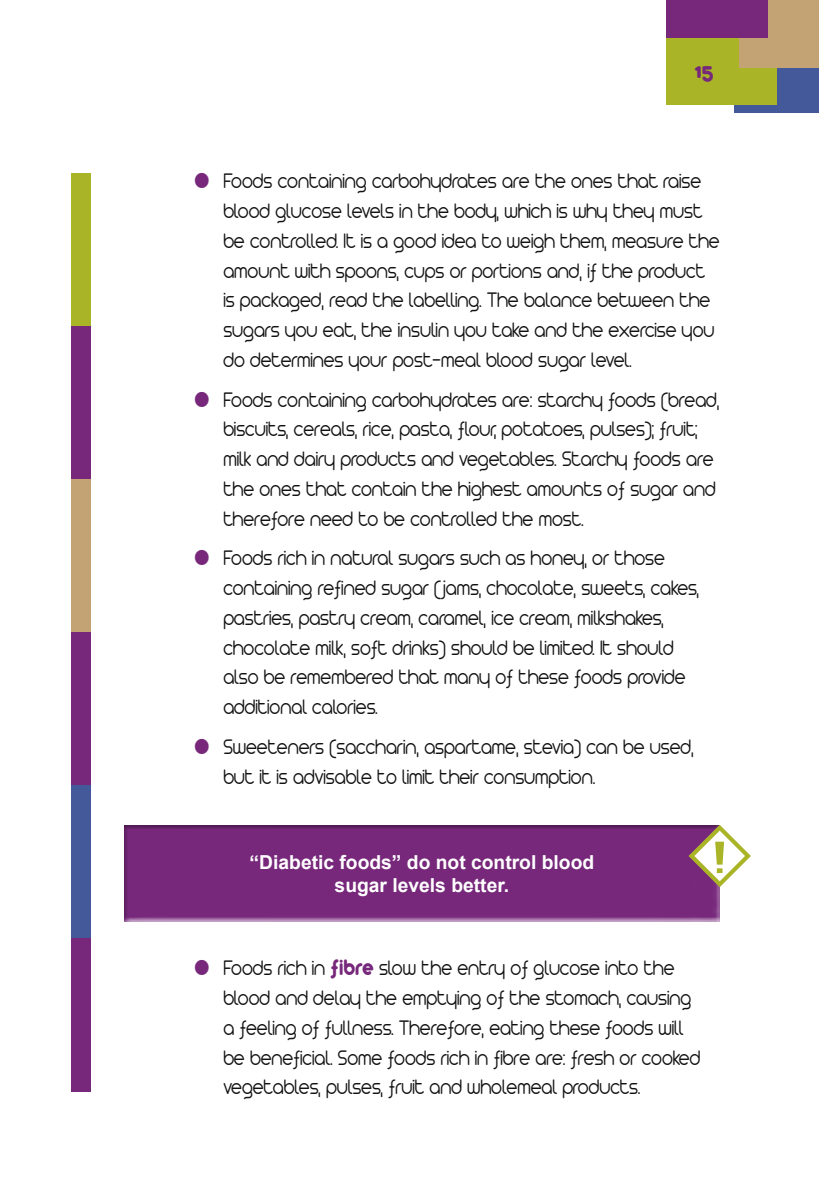
<style>
.page{position:relative;width:819px;height:1191px;background:#fff}
.page>*{position:absolute;margin:0;border:0;box-sizing:border-box;transform-origin:0 0}
.t1{font:24.5px "Arista 2.0";color:#77287b}
.t2{font:300 22.75px/29.8px "Arista 2.0";color:#121212;scale:.9 1}
.t3{font:700 19.25px/22.8px "Arial";color:#fff;text-align:center}
.s1{font-weight:400;font-size:24.5px;color:#77287b}
</style>
<div class="page">
<div style="left:71px;top:174px;width:20px;height:153px;background:#a9b427"></div>
<div style="left:71px;top:327px;width:20px;height:153px;background:#77287b"></div>
<div style="left:71px;top:480px;width:20px;height:152px;background:#c3a374"></div>
<div style="left:71px;top:632px;width:20px;height:153px;background:#77287b"></div>
<div style="left:71px;top:785px;width:20px;height:153px;background:#445999"></div>
<div style="left:71px;top:938px;width:20px;height:153px;background:#77287b"></div>
<div style="left:734px;top:64px;width:85px;height:49px;background:#445999"></div>
<div style="left:666px;top:36px;width:110px;height:69px;background:#a9b427"></div>
<div style="left:739px;top:0;width:80px;height:67px;background:#c3a374"></div>
<div style="left:666px;top:0;width:102px;height:38px;background:#77287b"></div>
<div style="left:119px;top:819px;width:604px;height:103px;background:#121212;opacity:.33"></div>
<svg style="left:688px;top:824px;width:63px;height:63px"></svg>
<p class="t1" style="left:694px;top:55px;width:20px">15</p>
<p class="t2" style="left:223px;top:164px;width:553px">Foods containing carbohydrates are the ones that raise blood glucose levels in the body, which is why they must be controlled. It is a good idea to weigh them, measure the amount with spoons, cups or portions and, if the product is packaged, read the labelling. The balance between the sugars you eat, the insulin you take and the exercise you do determines your post-meal blood sugar level.</p>
<p class="t2" style="left:223px;top:383px;width:552px">Foods containing carbohydrates are: starchy foods (bread, biscuits, cereals, rice, pasta, flour, potatoes, pulses); fruit; milk and dairy products and vegetables. Starchy foods are the ones that contain the highest amounts of sugar and therefore need to be controlled the most.</p>
<p class="t2" style="left:223px;top:541px;width:530px">Foods rich in natural sugars such as honey, or those containing refined sugar (jams, chocolate, sweets, cakes, pastries, pastry cream, caramel, ice cream, milkshakes, chocolate milk, soft drinks) should be limited. It should also be remembered that many of these foods provide additional calories.</p>
<p class="t2" style="left:223px;top:730px;width:524px">Sweeteners (saccharin, aspartame, stevia) can be used, but it is advisable to limit their consumption.</p>
<p class="t3" style="left:249px;top:851px;width:346px">“Diabetic foods” do not control blood sugar levels better.</p>
<p class="t2" style="left:223px;top:951px;width:531px">Foods rich in <span class="s1">fibre</span> slow the entry of glucose into the blood and delay the emptying of the stomach, causing a feeling of fullness. Therefore, eating these foods will be beneficial. Some foods rich in fibre are: fresh or cooked vegetables, pulses, fruit and wholemeal products.</p>
</div>
